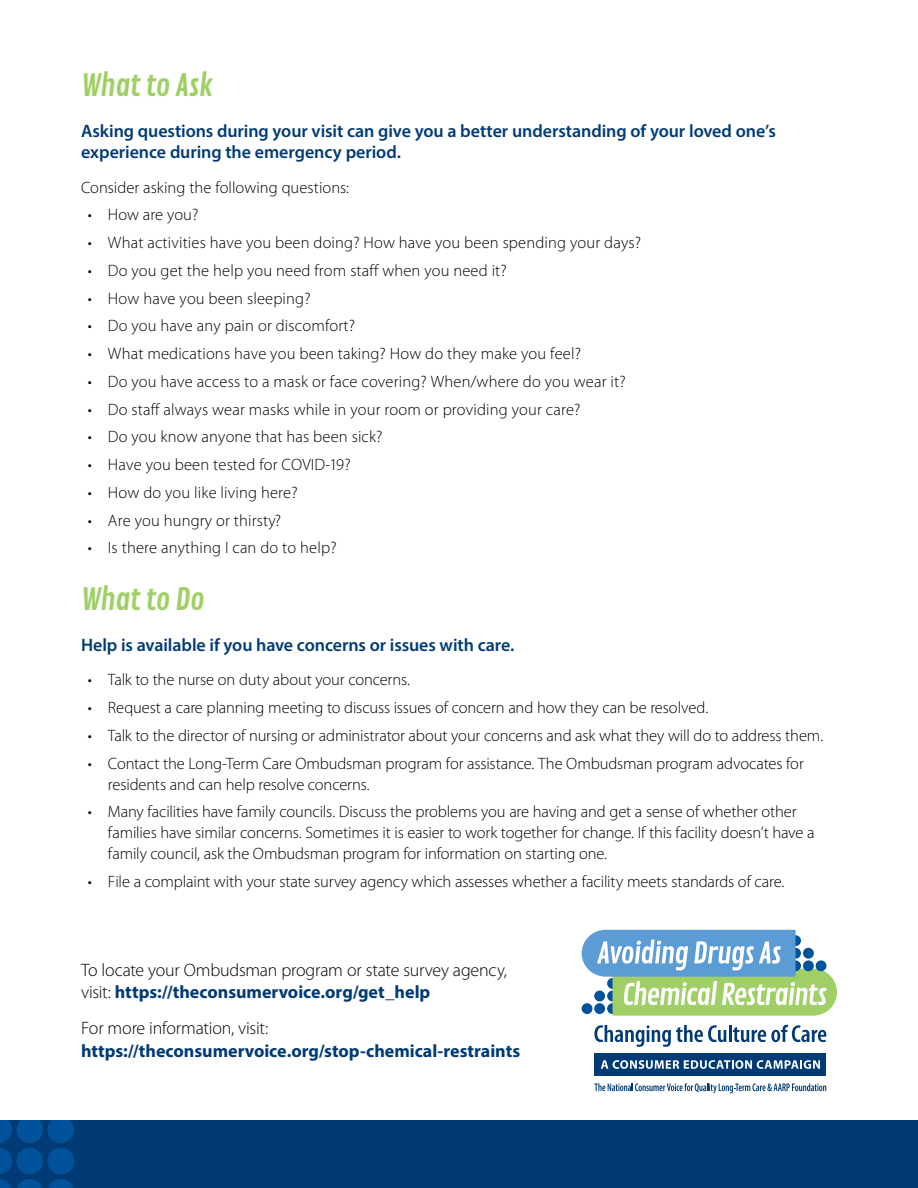
<style>
.page{position:relative;width:918px;height:1188px;background:#fff}
.page>*{position:absolute;margin:0;border:0;box-sizing:border-box;transform-origin:0 0}
.t1{font:30px "Contrail One";letter-spacing:-.025em;color:#a0cf67}
.t2{font:600 18px/21px "Myriad Pro";letter-spacing:-.005em;color:#003b75}
.t3{font:300 18px/22.5px "Myriad Pro";letter-spacing:-.015em;color:#000}
.t4{font:700 18px/22.5px "Myriad Pro";color:#003b75}
.t5{font:300 16.5px/21px "Myriad Pro";color:#000}
.s1{font-weight:700;color:#003b75}
.s2{font-weight:300;color:#000}
</style>
<div class="page">
<div style="left:594px;top:1053px;width:232px;height:22px;background:#003b75"></div>
<svg style="left:595px;top:1083px;width:231px;height:11px"></svg>
<svg style="left:601px;top:1060px;width:219px;height:9px"></svg>
<svg style="left:594px;top:1025px;width:232px;height:22px"></svg>
<svg style="left:582px;top:930px;width:255px;height:86px"></svg>
<div style="left:0;top:1120px;width:918px;height:68px;background:#003b75"></div>
<svg style="left:0;top:1120px;width:74px;height:68px"></svg>
<h2 class="t1" style="left:81px;top:67px;width:134px">What to Ask</h2>
<h3 class="t2" style="left:81px;top:120px;width:697px">Asking questions during your visit can give you a better understanding of your loved one’s experience during the emergency period.</h3>
<p class="t5" style="left:81px;top:177px;width:270px">Consider asking the following questions:</p>
<p class="t5" style="left:88px;top:204px;width:112px">• How are you?</p>
<p class="t5" style="left:88px;top:232px;width:555px">• What activities have you been doing? How have you been spending your days?</p>
<p class="t5" style="left:88px;top:260px;width:421px">• Do you get the help you need from staff when you need it?</p>
<p class="t5" style="left:88px;top:288px;width:224px">• How have you been sleeping?</p>
<p class="t5" style="left:88px;top:315px;width:269px">• Do you have any pain or discomfort?</p>
<p class="t5" style="left:88px;top:343px;width:495px">• What medications have you been taking? How do they make you feel?</p>
<p class="t5" style="left:88px;top:371px;width:539px">• Do you have access to a mask or face covering? When/where do you wear it?</p>
<p class="t5" style="left:88px;top:399px;width:494px">• Do staff always wear masks while in your room or providing your care?</p>
<p class="t5" style="left:88px;top:426px;width:296px">• Do you know anyone that has been sick?</p>
<p class="t5" style="left:88px;top:454px;width:265px">• Have you been tested for COVID-19?</p>
<p class="t5" style="left:88px;top:482px;width:212px">• How do you like living here?</p>
<p class="t5" style="left:88px;top:510px;width:195px">• Are you hungry or thirsty?</p>
<p class="t5" style="left:88px;top:537px;width:250px">• Is there anything I can do to help?</p>
<h2 class="t1" style="left:81px;top:581px;width:125px">What to Do</h2>
<h3 class="t2" style="left:81px;top:634px;width:435px">Help is available if you have concerns or issues with care.</h3>
<p class="t5" style="left:88px;top:669px;width:324px">• Talk to the nurse on duty about your concerns.</p>
<p class="t5" style="left:88px;top:697px;width:622px">• Request a care planning meeting to discuss issues of concern and how they can be resolved.</p>
<p class="t5" style="left:88px;top:725px;width:737px">• Talk to the director of nursing or administrator about your concerns and ask what they will do to address them.</p>
<p class="t5" style="left:108px;top:753px;width:697px;text-indent:-20px">• Contact the Long-Term Care Ombudsman program for assistance. The Ombudsman program advocates for residents and can help resolve concerns.</p>
<p class="t5" style="left:108px;top:801px;width:708px;text-indent:-20px">• Many facilities have family councils. Discuss the problems you are having and get a sense of whether other families have similar concerns. Sometimes it is easier to work together for change. If this facility doesn’t have a family council, ask the Ombudsman program for information on starting one.</p>
<p class="t5" style="left:88px;top:871px;width:698px">• File a complaint with your state survey agency which assesses whether a facility meets standards of care.</p>
<p class="t3" style="left:81px;top:958px;width:427px">To locate your Ombudsman program or state survey agency, visit: <span class="s1">https://theconsumervoice.org/get_help</span></p>
<p class="t4" style="left:81px;top:1016px;width:441px"><span class="s2">For more information, visit: </span>https://theconsumervoice.org/stop-chemical-restraints</p>
</div>
